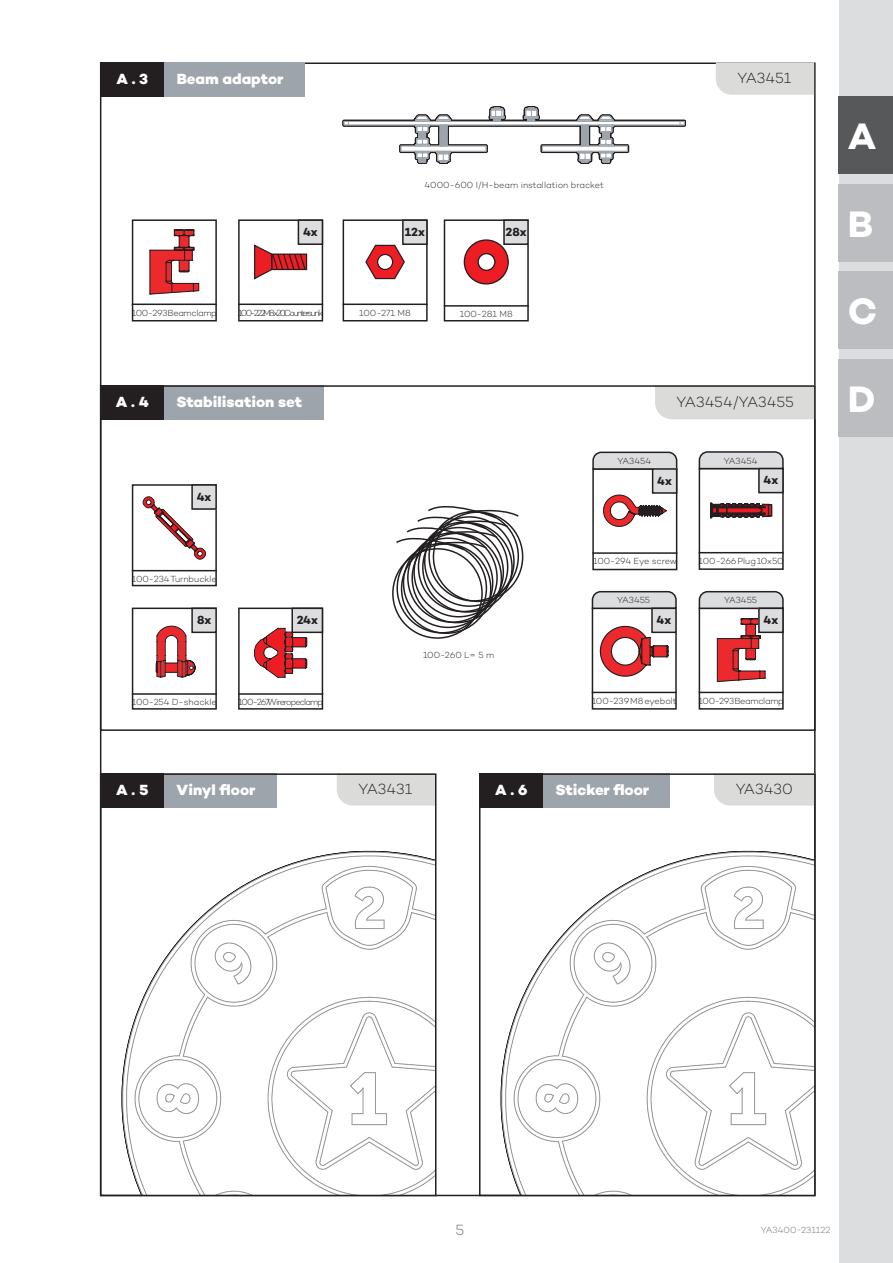
<style>
.page{position:relative;width:893px;height:1263px;background:#fff}
.page>*{position:absolute;margin:0;border:0;box-sizing:border-box;transform-origin:0 0}
.t1{font:700 37.5px "Campton";color:#fff}
.t2{font:800 15px "Campton";color:#fff}
.t3{font:300 15px "Campton";color:#231f20}
.t4{font:300 15px "Campton";color:#6c6d70}
.t5{font:700 12px "Campton";color:#231f20}
.t6{font:300 9px "Campton";letter-spacing:-.01em;color:#231f20}
.t7{font:300 9px "Campton";letter-spacing:-.035em;color:#231f20}
.t8{font:300 9px "Campton";letter-spacing:-.17em;color:#231f20}
.t9{font:300 9px "Campton";letter-spacing:-.095em;color:#231f20}
.t10{font:300 9px "Campton";color:#6c6d70}
</style>
<div class="page">
<div style="left:839px;top:0;width:54px;height:1263px;background:#dcdddf"></div>
<div style="left:839px;top:184px;width:54px;height:78px;background:#bcbdc0"></div>
<div style="left:839px;top:271px;width:54px;height:78px;background:#bcbdc0"></div>
<div style="left:839px;top:359px;width:54px;height:78px;background:#bcbdc0"></div>
<div style="left:839px;top:96px;width:54px;height:78px;background:#57585a"></div>
<div style="left:164px;top:63px;width:141px;height:34px;background:#9da4ab"></div>
<div style="left:164px;top:385px;width:160px;height:34px;background:#9da4ab"></div>
<div style="left:655px;top:388px;width:158px;height:31px;background:#dbdcda"></div>
<div style="left:100px;top:385px;width:716px;height:346px;border:2px solid #231f20"></div>
<div style="left:337px;top:776px;width:96px;height:30px;background:#dbdcda"></div>
<div style="left:716px;top:63px;width:98px;height:32px;background:#dbdcda"></div>
<div style="left:100px;top:385px;width:64px;height:34px;background:#231f20"></div>
<svg style="left:343px;top:106px;width:343px;height:58px"></svg>
<svg style="left:149px;top:229px;width:50px;height:66px"></svg>
<div style="left:132px;top:219px;width:85px;height:102px;border:2px solid #231f20"></div>
<hr style="left:132px;top:304px;width:85px;height:1px;background:#231f20">
<svg style="left:463px;top:239px;width:46px;height:46px"></svg>
<div style="left:444px;top:219px;width:85px;height:102px;border:2px solid #231f20"></div>
<hr style="left:444px;top:305px;width:85px;height:2px;background:#231f20">
<div style="left:504px;top:220px;width:24px;height:24px;background:#dcdddf"></div>
<div style="left:503px;top:219px;width:26px;height:26px;border:2px solid #231f20"></div>
<svg style="left:254px;top:243px;width:53px;height:37px"></svg>
<div style="left:238px;top:219px;width:85px;height:102px;border:2px solid #231f20"></div>
<hr style="left:238px;top:304px;width:85px;height:1px;background:#231f20">
<div style="left:298px;top:220px;width:24px;height:24px;background:#dcdddf"></div>
<div style="left:298px;top:219px;width:25px;height:26px;border:2px solid #231f20"></div>
<svg style="left:365px;top:244px;width:40px;height:36px"></svg>
<div style="left:343px;top:219px;width:85px;height:102px;border:2px solid #231f20"></div>
<hr style="left:343px;top:304px;width:85px;height:1px;background:#231f20">
<div style="left:403px;top:220px;width:24px;height:24px;background:#dcdddf"></div>
<div style="left:402px;top:219px;width:26px;height:26px;border:2px solid #231f20"></div>
<div style="left:714px;top:776px;width:99px;height:30px;background:#dbdcda"></div>
<div style="left:164px;top:773px;width:113px;height:34px;background:#9da4ab"></div>
<div style="left:100px;top:773px;width:64px;height:34px;background:#231f20"></div>
<div style="left:543px;top:773px;width:127px;height:34px;background:#9da4ab"></div>
<div style="left:479px;top:773px;width:64px;height:34px;background:#231f20"></div>
<svg style="left:592px;top:470px;width:86px;height:101px"></svg>
<div style="left:593px;top:469px;width:84px;height:100px;background:#fff"></div>
<svg style="left:603px;top:495px;width:64px;height:32px"></svg>
<div style="left:592px;top:468px;width:85px;height:102px;border:2px solid #231f20"></div>
<hr style="left:592px;top:552px;width:85px;height:2px;background:#231f20">
<svg style="left:592px;top:451px;width:86px;height:19px;background:#bfbfc1"></svg>
<div style="left:653px;top:469px;width:24px;height:24px;background:#dcdddf"></div>
<div style="left:652px;top:468px;width:25px;height:26px;border:2px solid #231f20"></div>
<div style="left:418px;top:522px;width:90px;height:90px;border:2px solid #231f20;border-radius:50%"></div>
<div style="left:422px;top:522px;width:91px;height:91px;border:2px solid #231f20;border-radius:50%"></div>
<div style="left:413px;top:527px;width:91px;height:90px;border:2px solid #231f20;border-radius:50%"></div>
<div style="left:401px;top:543px;width:90px;height:91px;border:2px solid #231f20;border-radius:50%"></div>
<div style="left:392px;top:548px;width:91px;height:91px;border:2px solid #231f20;border-radius:50%"></div>
<div style="left:433px;top:511px;width:90px;height:91px;border:2px solid #231f20;border-radius:50%"></div>
<div style="left:424px;top:516px;width:91px;height:91px;border:2px solid #231f20;border-radius:50%"></div>
<div style="left:411px;top:533px;width:91px;height:90px;border:2px solid #231f20;border-radius:50%"></div>
<div style="left:403px;top:537px;width:90px;height:91px;border:2px solid #231f20;border-radius:50%"></div>
<svg style="left:396px;top:506px;width:124px;height:45px"></svg>
<div style="left:100px;top:63px;width:64px;height:34px;background:#231f20"></div>
<svg style="left:143px;top:496px;width:63px;height:64px"></svg>
<div style="left:132px;top:484px;width:85px;height:102px;border:2px solid #231f20"></div>
<hr style="left:132px;top:570px;width:85px;height:1px;background:#231f20">
<div style="left:192px;top:485px;width:24px;height:24px;background:#dcdddf"></div>
<div style="left:191px;top:484px;width:26px;height:26px;border:2px solid #231f20"></div>
<svg style="left:156px;top:626px;width:39px;height:51px"></svg>
<div style="left:132px;top:607px;width:85px;height:103px;border:2px solid #231f20"></div>
<hr style="left:132px;top:693px;width:85px;height:2px;background:#231f20">
<div style="left:192px;top:608px;width:24px;height:24px;background:#dcdddf"></div>
<div style="left:191px;top:607px;width:26px;height:26px;border:2px solid #231f20"></div>
<svg style="left:254px;top:627px;width:54px;height:51px"></svg>
<div style="left:238px;top:607px;width:85px;height:103px;border:2px solid #231f20"></div>
<hr style="left:238px;top:693px;width:85px;height:2px;background:#231f20">
<div style="left:292px;top:608px;width:30px;height:24px;background:#dcdddf"></div>
<div style="left:291px;top:607px;width:32px;height:26px;border:2px solid #231f20"></div>
<svg style="left:710px;top:502px;width:63px;height:17px"></svg>
<div style="left:699px;top:468px;width:85px;height:102px;border:2px solid #231f20"></div>
<hr style="left:699px;top:552px;width:85px;height:1px;background:#231f20">
<svg style="left:698px;top:451px;width:86px;height:19px;background:#bdbebf"></svg>
<div style="left:759px;top:469px;width:24px;height:24px;background:#dcdddf"></div>
<div style="left:758px;top:468px;width:26px;height:25px;border:2px solid #231f20"></div>
<svg style="left:599px;top:625px;width:71px;height:52px"></svg>
<div style="left:592px;top:607px;width:85px;height:103px;border:2px solid #231f20"></div>
<hr style="left:592px;top:692px;width:85px;height:1px;background:#231f20">
<svg style="left:591px;top:590px;width:86px;height:20px;background:#c2c2c4"></svg>
<div style="left:652px;top:608px;width:24px;height:24px;background:#dcdddf"></div>
<div style="left:651px;top:607px;width:26px;height:26px;border:2px solid #231f20"></div>
<svg style="left:717px;top:618px;width:49px;height:64px"></svg>
<div style="left:699px;top:607px;width:85px;height:103px;border:2px solid #231f20"></div>
<hr style="left:699px;top:692px;width:85px;height:1px;background:#231f20">
<svg style="left:698px;top:590px;width:86px;height:20px;background:#c2c2c4"></svg>
<div style="left:759px;top:608px;width:24px;height:24px;background:#dcdddf"></div>
<div style="left:758px;top:607px;width:26px;height:26px;border:2px solid #231f20"></div>
<svg style="left:501px;top:1024px;width:11px;height:149px"></svg>
<svg style="left:512px;top:850px;width:301px;height:343px"></svg>
<div style="left:479px;top:773px;width:337px;height:423px;border:2px solid #231f20"></div>
<svg style="left:122px;top:1024px;width:11px;height:149px"></svg>
<svg style="left:133px;top:850px;width:300px;height:343px"></svg>
<div style="left:100px;top:773px;width:336px;height:423px;border:2px solid #231f20"></div>
<h2 class="t2" style="left:116px;top:69px;width:33px">A . 3</h2>
<h2 class="t2" style="left:177px;top:69px;width:108px">Beam adaptor</h2>
<h3 class="t5" style="left:303px;top:224px;width:16px">4x</h3>
<p class="t6" style="left:424px;top:179px;width:181px">4000-600 I/H-beam installation bracket</p>
<h3 class="t5" style="left:405px;top:224px;width:22px">12x</h3>
<h3 class="t5" style="left:505px;top:224px;width:23px">28x</h3>
<p class="t7" style="left:132px;top:307px;width:87px">100-293 Beam clamp</p>
<p class="t6" style="left:460px;top:309px;width:54px">100-281 M8</p>
<p class="t8" style="left:238px;top:307px;width:87px">100-222 M8x20 Countersunk</p>
<p class="t6" style="left:359px;top:307px;width:53px">100-271 M8</p>
<h2 class="t3" style="left:738px;top:69px;width:55px">YA3451</h2>
<h2 class="t2" style="left:116px;top:392px;width:35px">A . 4</h2>
<h2 class="t2" style="left:176px;top:392px;width:127px">Stabilisation set</h2>
<h2 class="t3" style="left:677px;top:392px;width:119px">YA3454/YA3455</h2>
<h3 class="t5" style="left:197px;top:489px;width:16px">4x</h3>
<p class="t6" style="left:617px;top:455px;width:35px">YA3454</p>
<h3 class="t5" style="left:657px;top:473px;width:16px">4x</h3>
<p class="t6" style="left:724px;top:455px;width:35px">YA3454</p>
<h3 class="t5" style="left:764px;top:473px;width:16px">4x</h3>
<p class="t6" style="left:593px;top:556px;width:85px">100-294 Eye screw</p>
<p class="t6" style="left:699px;top:555px;width:87px">100-266 Plug 10x50</p>
<p class="t6" style="left:132px;top:573px;width:87px">100-234 Turnbuckle</p>
<h3 class="t5" style="left:197px;top:612px;width:16px">8x</h3>
<h3 class="t5" style="left:297px;top:612px;width:23px">24x</h3>
<p class="t6" style="left:132px;top:697px;width:87px">100-254 D-shackle</p>
<p class="t9" style="left:238px;top:697px;width:86px">100-267Wire rope clamp</p>
<p class="t6" style="left:423px;top:649px;width:73px">100-260 L= 5 m</p>
<p class="t6" style="left:617px;top:595px;width:34px">YA3455</p>
<h3 class="t5" style="left:657px;top:612px;width:16px">4x</h3>
<p class="t6" style="left:724px;top:595px;width:34px">YA3455</p>
<h3 class="t5" style="left:764px;top:612px;width:16px">4x</h3>
<p class="t6" style="left:592px;top:695px;width:87px">100-239 M8 eyebolt</p>
<p class="t7" style="left:699px;top:695px;width:87px">100-293 Beam clamp</p>
<h2 class="t2" style="left:116px;top:780px;width:34px">A . 5</h2>
<h2 class="t2" style="left:177px;top:780px;width:80px">Vinyl floor</h2>
<h2 class="t2" style="left:495px;top:780px;width:34px">A . 6</h2>
<h2 class="t2" style="left:556px;top:780px;width:95px">Sticker floor</h2>
<h2 class="t3" style="left:736px;top:779px;width:59px">YA3430</h2>
<h2 class="t3" style="left:359px;top:779px;width:55px">YA3431</h2>
<h1 class="t1" style="left:848px;top:113px;width:30px">A</h1>
<h1 class="t1" style="left:848px;top:200px;width:27px">B</h1>
<h1 class="t1" style="left:848px;top:288px;width:31px">C</h1>
<h1 class="t1" style="left:848px;top:375px;width:29px">D</h1>
<h2 class="t4" style="left:455px;top:1221px;width:10px">5</h2>
<p class="t10" style="left:761px;top:1225px;width:71px">YA3400-231122</p>
</div>
